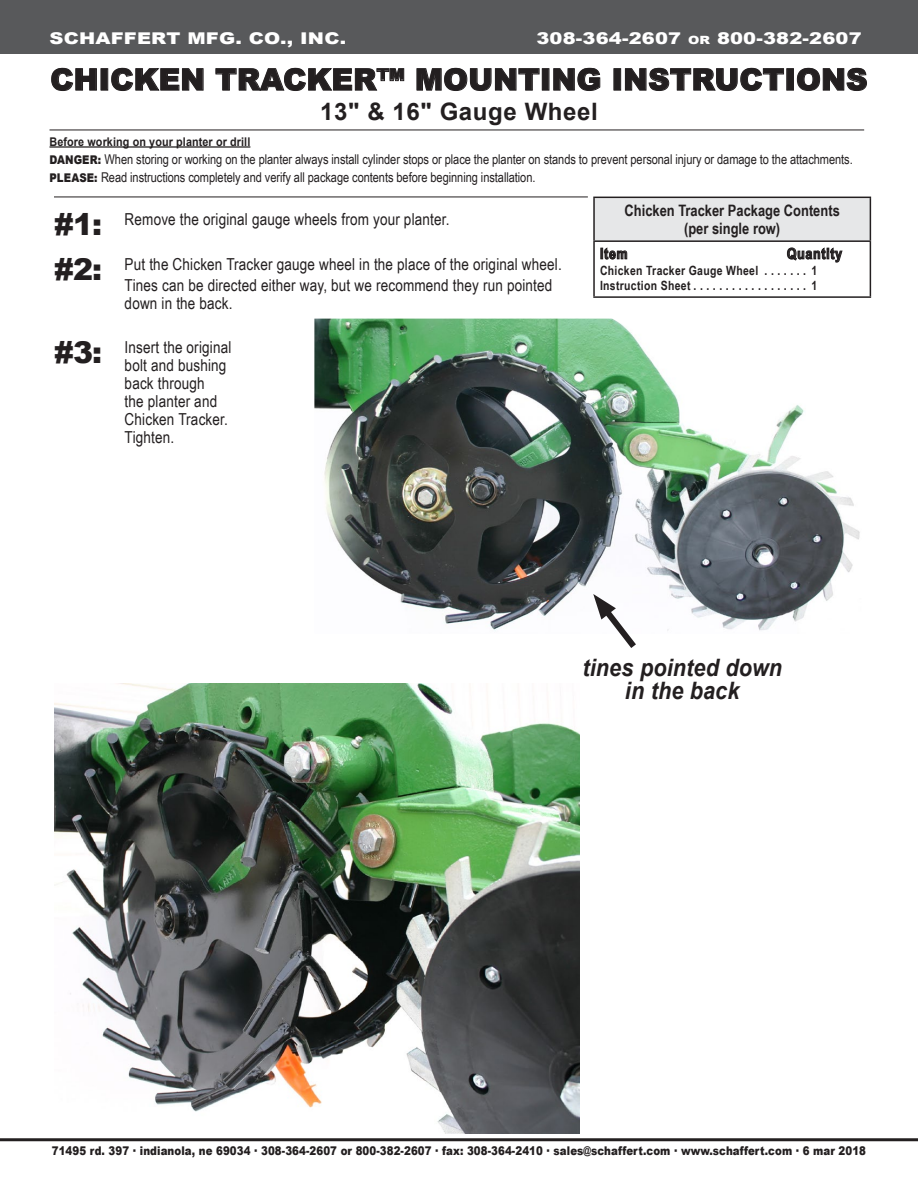
<style>
.page{position:relative;width:918px;height:1188px;background:#fff}
.page>*{position:absolute;margin:0;border:0;box-sizing:border-box;transform-origin:0 0}
.t1{font:900 30px/45px "Arial";color:#231f20}
.t2{font:italic 700 24px/22.5px "Arial";letter-spacing:.005em;color:#231f20;text-align:center;scale:.9 1}
.t3{font:700 24px "Arial";letter-spacing:.025em;color:#231f20}
.t4{font:16.5px/18px "Arial Narrow";letter-spacing:.01em;color:#231f20}
.t5{font:900 16.2px "Arial";letter-spacing:.01em;color:#fff;scale:1.2 1}
.t6{font:700 15.75px/18.9px "Arial Narrow";color:#231f20;text-align:center}
.t7{font:700 15px "Arial Narrow";letter-spacing:.05em;color:#231f20}
.t8{font:13.5px/18px "Arial Narrow";letter-spacing:-.005em;color:#231f20}
.t9{font:700 12.75px/15.8px "Arial Narrow";letter-spacing:.025em;color:#231f20}
.t10{font:900 12px "Arial";letter-spacing:.01em;color:#231f20;scale:.85 1}
.t11{font:700 12px "Arial";letter-spacing:.01em;color:#231f20;scale:.9 1}
.s1{font-size:11.4px}
.s2{font-family:"Arial";font-weight:900;font-size:12px}
</style>
<div class="page">
<svg style="left:51px;top:68px;width:46px;height:23px"></svg>
<div style="left:101px;top:68px;width:7px;height:22px;border:1px solid #231f20"></div>
<svg style="left:111px;top:68px;width:93px;height:23px"></svg>
<svg style="left:216px;top:68px;width:188px;height:23px"></svg>
<svg style="left:417px;top:68px;width:123px;height:23px"></svg>
<div style="left:542px;top:68px;width:7px;height:22px;border:1px solid #231f20"></div>
<svg style="left:553px;top:68px;width:47px;height:23px"></svg>
<div style="left:614px;top:68px;width:7px;height:22px;border:1px solid #231f20"></div>
<svg style="left:625px;top:68px;width:159px;height:23px"></svg>
<div style="left:787px;top:68px;width:7px;height:22px;border:1px solid #231f20"></div>
<svg style="left:797px;top:68px;width:70px;height:23px"></svg>
<div style="left:0;top:0;width:918px;height:54px;background:#58595b"></div>
<hr style="left:50px;top:130px;width:814px;height:1px;background:#231f20">
<hr style="left:0;top:1138px;width:918px;height:3px;background:#231f20">
<hr style="left:50px;top:146px;width:200px;height:2px;background:#231f20">
<div style="left:594px;top:197px;width:276px;height:44px;background:#e6e7e8"></div>
<hr style="left:593px;top:197px;width:278px;height:1px;background:#231f20">
<hr style="left:593px;top:198px;width:2px;height:42px;background:#231f20">
<hr style="left:870px;top:198px;width:1px;height:42px;background:#231f20">
<hr style="left:593px;top:240px;width:278px;height:2px;background:#231f20">
<hr style="left:593px;top:242px;width:2px;height:54px;background:#231f20">
<hr style="left:870px;top:242px;width:1px;height:54px;background:#231f20">
<hr style="left:593px;top:296px;width:278px;height:2px;background:#231f20">
<svg style="left:601px;top:248px;width:26px;height:11px"></svg>
<svg style="left:787px;top:248px;width:55px;height:14px"></svg>
<hr style="left:54px;top:197px;width:534px;height:1px;background:#231f20">
<img style="left:54px;top:684px;width:525px;height:450px">
<img style="left:314px;top:319px;width:546px;height:312px">
<svg style="left:593px;top:594px;width:49px;height:54px"></svg>
<p class="t5" style="left:50px;top:26px;width:249px">SCHAFFERT MFG. CO., INC.</p>
<p class="t5" style="left:536px;top:26px;width:273px">308-364-2607 <span class="s1">or</span> 800-382-2607</p>
<h1 class="t1" style="left:50px;top:56px;width:819px">CHICKEN TRACKER™ MOUNTING INSTRUCTIONS</h1>
<h2 class="t3" style="left:320px;top:96px;width:279px">13" &amp; 16" Gauge Wheel</h2>
<p class="t11" style="left:50px;top:134px;width:225px">Before working on your planter or drill</p>
<p class="t8" style="left:50px;top:149px;width:805px"><span class="s2">DANGER:</span> When storing or working on the planter always install cylinder stops or place the planter on stands to prevent personal injury or damage to the attachments.<br><span class="s2">PLEASE:</span> Read instructions completely and verify all package contents before beginning installation.</p>
<p class="t6" style="left:625px;top:200px;width:217px">Chicken Tracker Package Contents (per single row)</p>
<p class="t7" style="left:600px;top:242px;width:29px">Item</p>
<p class="t7" style="left:787px;top:242px;width:57px">Quantity</p>
<p class="t9" style="left:600px;top:262px;width:219px">Chicken Tracker Gauge Wheel . . . . . . . 1<br>Instruction Sheet . . . . . . . . . . . . . . . . . . 1</p>
<h1 class="t1" style="left:54px;top:201px;width:50px">#1: #2:</h1>
<p class="t4" style="left:125px;top:210px;width:326px">Remove the original gauge wheels from your planter.</p>
<p class="t4" style="left:125px;top:253px;width:439px;line-height:21.3px">Put the Chicken Tracker gauge wheel in the place of the original wheel.<br>Tines can be directed either way, but we recommend they run pointed</p>
<p class="t4" style="left:125px;top:294px;width:109px">down in the back.</p>
<p class="t4" style="left:125px;top:338px;width:108px">Insert the original bolt and bushing back through<br>the planter and<br>Chicken Tracker.<br>Tighten.</p>
<h1 class="t1" style="left:54px;top:329px;width:50px">#3:</h1>
<h2 class="t2" style="left:582px;top:658px;width:224px">tines pointed down in the back</h2>
<p class="t10" style="left:52px;top:1142px;width:959px">71495 rd. 397 ∙ indianola, ne 69034 ∙ 308-364-2607 or 800-382-2607 ∙ fax: 308-364-2410 ∙ sales@schaffert.com ∙ www.schaffert.com ∙ 6 mar 2018</p>
</div>
